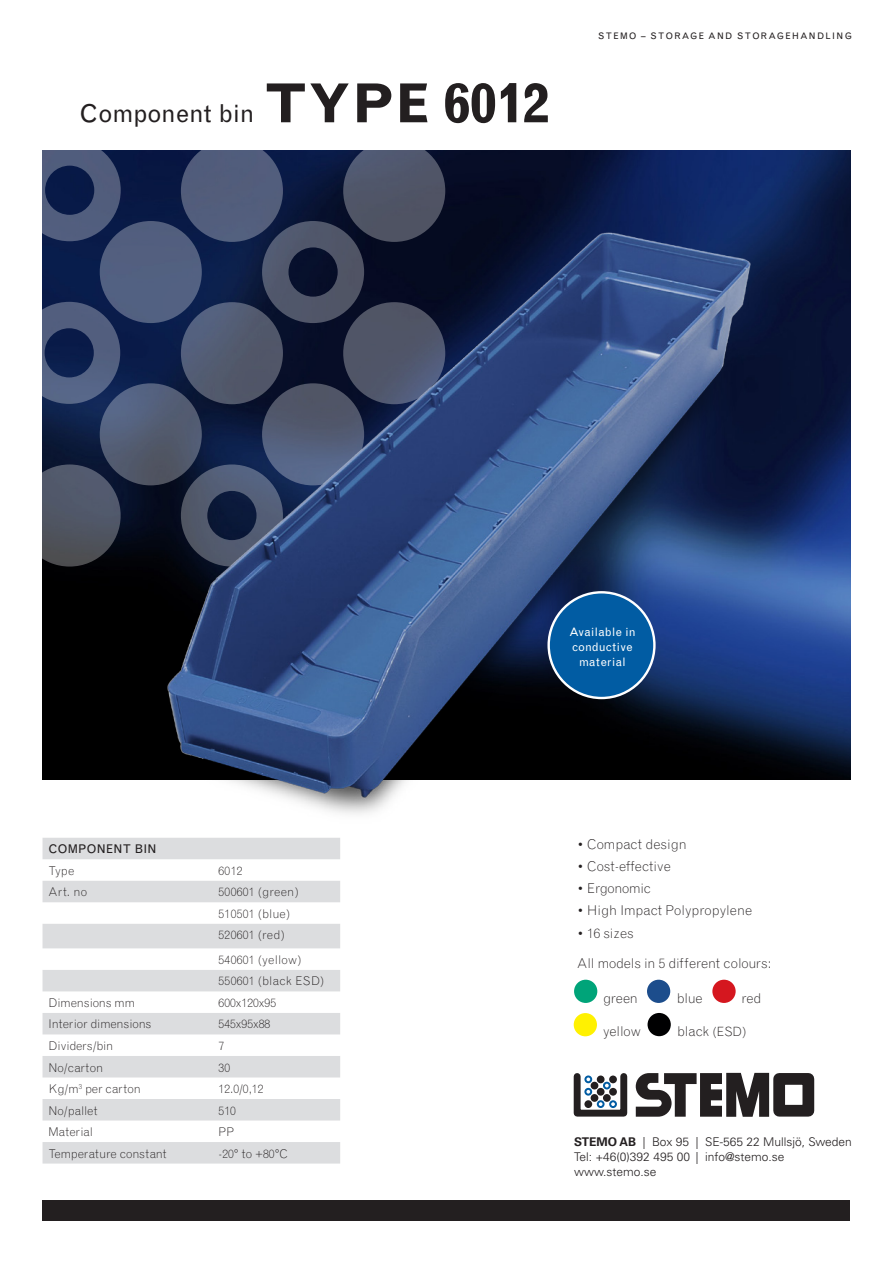
<style>
.page{position:relative;width:893px;height:1263px;background:#fff}
.page>*{position:absolute;margin:0;border:0;box-sizing:border-box;transform-origin:0 0}
._06_rubrik_1{font:24.75px "Grotesque";color:#231f20}
.t1{font:300 13.5px "Grotesque";color:#231f20}
.t2{font:300 13.5px "Grotesque";letter-spacing:-.02em;color:#231f20}
.t3{font:300 12px "Grotesque";color:#231f20}
.t4{font:300 12px/15px "Univers";color:#231f20}
.t5{font:300 12px "Grotesque";letter-spacing:.025em;color:#231f20}
.t6{font:12px "Grotesque";letter-spacing:.025em;color:#231f20}
.t7{font:11.7px/14.9px "Grotesque";letter-spacing:.03em;color:#fff;text-align:center}
.t8{font:9px "Grotesque";letter-spacing:.15em;color:#231f20}
.s1{font-weight:700;font-size:53.85px}
.s2{font-size:12.75px}
.s3{font-weight:700}
</style>
<div class="page">
<div style="left:574px;top:1073px;width:53px;height:43px;border:7px solid #231f20"></div>
<svg style="left:584px;top:1075px;width:33px;height:33px"></svg>
<svg style="left:636px;top:1072px;width:134px;height:45px"></svg>
<div style="left:773px;top:1073px;width:41px;height:43px;border:12px solid #231f20"></div>
<div style="left:574px;top:980px;width:23px;height:23px;background:#00a479;border-radius:50%"></div>
<div style="left:647px;top:980px;width:23px;height:23px;background:#1c4d8c;border-radius:50%"></div>
<div style="left:712px;top:980px;width:24px;height:23px;background:#d5171f;border-radius:50%"></div>
<div style="left:647px;top:1013px;width:24px;height:23px;background:#000001;border-radius:50%"></div>
<div style="left:574px;top:1013px;width:23px;height:23px;background:#fff101;border-radius:50%"></div>
<img style="left:43px;top:151px;width:807px;height:628px">
<svg style="left:181px;top:140px;width:102px;height:102px;background:#626c88"></svg>
<svg style="left:19px;top:464px;width:102px;height:103px"></svg>
<svg style="left:343px;top:140px;width:102px;height:102px;background:#61687b"></svg>
<svg style="left:42px;top:302px;width:39px;height:102px;background:#35456b"></svg>
<svg style="left:42px;top:150px;width:79px;height:91px;background:#344267"></svg>
<img style="left:81px;top:191px;width:694px;height:623px">
<div style="left:549px;top:592px;width:105px;height:106px;background:#015ca3;border-radius:50%"></div>
<div style="left:547px;top:591px;width:109px;height:108px;border:2px solid #fff;border-radius:50%"></div>
<div style="left:43px;top:1200px;width:807px;height:20px;background:#231f20"></div>
<svg style="left:43px;top:838px;width:297px;height:325px;fill:#dcdddf"></svg>
<p class="_06_rubrik_1" style="left:79px;top:99px;width:471px">Component bin <span class="s1">TYPE 6012</span></p>
<p class="t8" style="left:598px;top:30px;width:255px">STEMO – STORAGE AND STORAGEHANDLING</p>
<p class="t6" style="left:49px;top:841px;width:110px">COMPONENT BIN</p>
<p class="t3" style="left:49px;top:863px;width:27px">Type</p>
<p class="t3" style="left:219px;top:863px;width:25px">6012</p>
<p class="t3" style="left:49px;top:885px;width:40px">Art. no</p>
<p class="t5" style="left:219px;top:885px;width:81px">500601 (green)</p>
<p class="t5" style="left:219px;top:906px;width:73px">510501 (blue)</p>
<p class="t5" style="left:219px;top:928px;width:68px">520601 (red)</p>
<p class="t5" style="left:219px;top:952px;width:84px">540601 (yellow)</p>
<p class="t5" style="left:219px;top:974px;width:107px">550601 (black ESD)</p>
<p class="t3" style="left:49px;top:995px;width:88px">Dimensions mm</p>
<p class="t3" style="left:219px;top:995px;width:59px">600x120x95</p>
<p class="t3" style="left:49px;top:1017px;width:104px">Interior dimensions</p>
<p class="t3" style="left:219px;top:1017px;width:53px">545x95x88</p>
<p class="t3" style="left:49px;top:1038px;width:66px">Dividers/bin</p>
<p class="t3" style="left:219px;top:1038px;width:7px">7</p>
<p class="t3" style="left:49px;top:1060px;width:56px">No/carton</p>
<p class="t3" style="left:219px;top:1060px;width:13px">30</p>
<p class="t3" style="left:49px;top:1081px;width:94px">Kg/m<sup>3</sup> per carton</p>
<p class="t3" style="left:219px;top:1081px;width:46px">12.0/0,12</p>
<p class="t3" style="left:49px;top:1103px;width:51px">No/pallet</p>
<p class="t3" style="left:219px;top:1103px;width:19px">510</p>
<p class="t3" style="left:49px;top:1124px;width:46px">Material</p>
<p class="t3" style="left:219px;top:1124px;width:17px">PP</p>
<p class="t3" style="left:49px;top:1146px;width:120px">Temperature constant</p>
<p class="t3" style="left:219px;top:1146px;width:71px">-20° to +80°C</p>
<p class="t7" style="left:569px;top:625px;width:68px">Available in conductive material</p>
<p class="t1" style="left:577px;top:836px;width:111px">• Compact design</p>
<p class="t1" style="left:577px;top:858px;width:95px">• Cost-effective</p>
<p class="t2" style="left:577px;top:880px;width:75px">• Ergonomic</p>
<p class="t1" style="left:577px;top:902px;width:176px">• High Impact Polypropylene</p>
<p class="t1" style="left:577px;top:925px;width:58px">• 16 sizes</p>
<p class="t1" style="left:577px;top:955px;width:196px">All models in 5 different colours:</p>
<p class="t1" style="left:603px;top:990px;width:36px">green</p>
<p class="t1" style="left:677px;top:990px;width:27px">blue</p>
<p class="t1" style="left:741px;top:990px;width:22px">red</p>
<p class="t1" style="left:603px;top:1023px;width:39px">yellow</p>
<p class="t1" style="left:677px;top:1023px;width:71px">black <span class="s2">(ESD)</span></p>
<p class="t4" style="left:574px;top:1134px;width:279px"><span class="s3">STEMO AB</span> | Box 95 | SE-565 22 Mullsjö, Sweden<br>Tel: +46(0)392 495 00 | info@stemo.se www.stemo.se</p>
</div>
